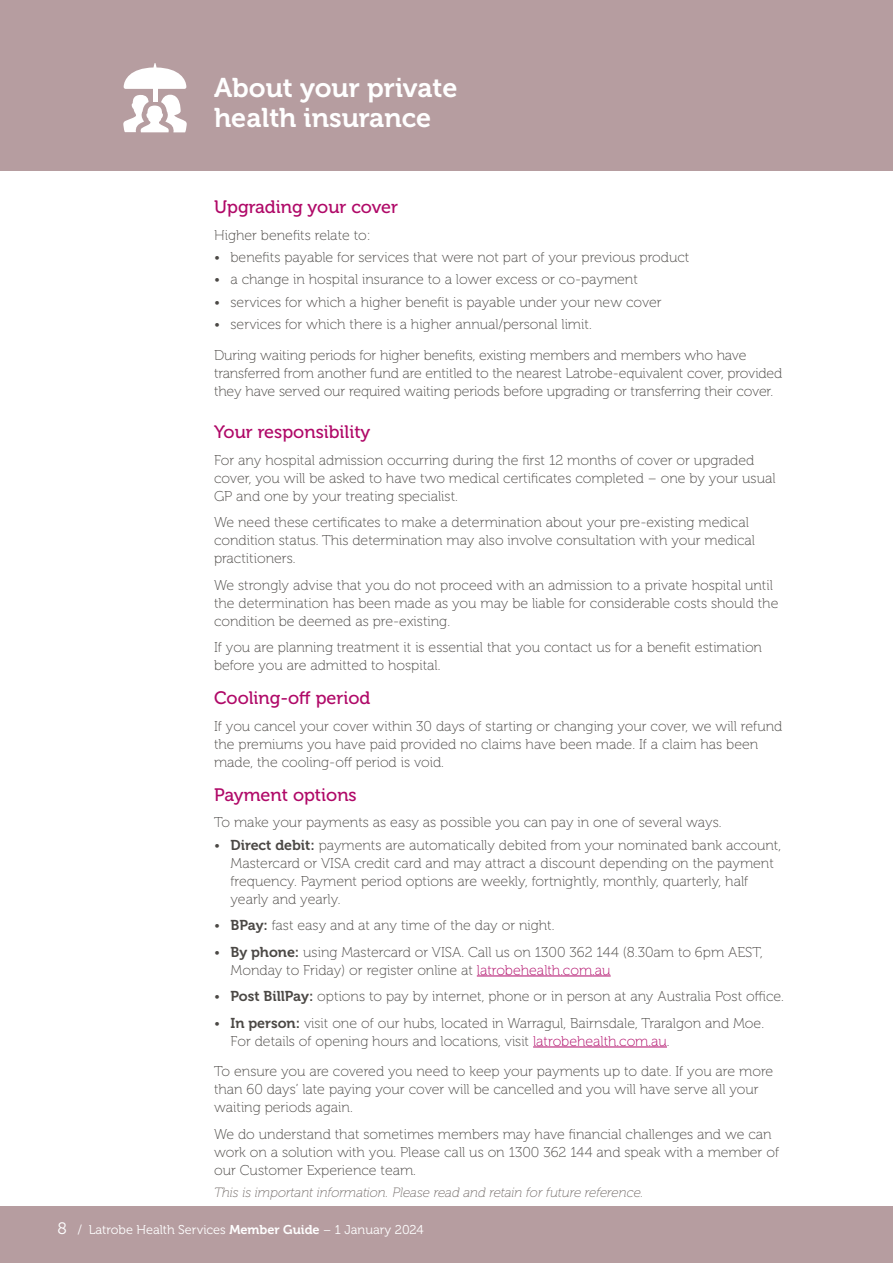
<style>
.page{position:relative;width:893px;height:1263px;background:#fff}
.page>*{position:absolute;margin:0;border:0;box-sizing:border-box;transform-origin:0 0}
.H1-gold{font:27px/30px "Museo 700";color:#fff}
.H2_pink{font:18px "Museo 500";color:#b00968}
.Body_text2{font:14.25px/18px "Museo 100";color:#4b4845}
.Body_text_bullets_2p{font:14.25px/18px "Museo 100";color:#4b4845}
.Body_text_bullets-la{font:14.25px/18px "Museo 100";color:#4b4845}
.Body_text_bullets_1p{font:14.25px "Museo 100";color:#4b4845}
.Body_text2-2{font:italic 13.5px "Museo 100";color:#756e6b}
.t1{font:12.75px "Museo 300";color:#fff}
.s1{font-family:"Museo 700"}
.s2{color:#b00968}
.s3{font-size:16.5px}
</style>
<div class="page">
<div style="left:0;top:0;width:893px;height:170px;background:#b69da0"></div>
<div style="left:0;top:1207px;width:893px;height:56px;background:#b69da0"></div>
<hr style="left:477px;top:975px;width:134px;height:1px;background:#b00968">
<hr style="left:533px;top:1046px;width:134px;height:1px;background:#b00968">
<hr style="left:153px;top:88px;width:4px;height:14px;background:#fff">
<svg style="left:123px;top:95px;width:64px;height:37px"></svg>
<svg style="left:124px;top:63px;width:62px;height:26px"></svg>
<p class="H1-gold" style="left:214px;top:73px;width:245px">About your private health insurance</p>
<p class="H2_pink" style="left:214px;top:197px;width:186px">Upgrading your cover</p>
<p class="Body_text2" style="left:214px;top:226px;width:158px">Higher benefits relate to:</p>
<p class="Body_text_bullets_1p" style="left:214px;top:250px;width:477px">• benefits payable for services that were not part of your previous product</p>
<p class="Body_text_bullets_1p" style="left:214px;top:272px;width:425px">• a change in hospital insurance to a lower excess or co-payment</p>
<p class="Body_text_bullets_1p" style="left:214px;top:294px;width:449px">• services for which a higher benefit is payable under your new cover</p>
<p class="Body_text_bullets-la" style="left:214px;top:315px;width:379px">• services for which there is a higher annual/personal limit.</p>
<p class="Body_text2" style="left:214px;top:346px;width:570px">During waiting periods for higher benefits, existing members and members who have transferred from another fund are entitled to the nearest Latrobe-equivalent cover, provided they have served our required waiting periods before upgrading or transferring their cover.</p>
<p class="H2_pink" style="left:214px;top:422px;width:158px">Your responsibility</p>
<p class="Body_text2" style="left:214px;top:451px;width:563px">For any hospital admission occurring during the first 12 months of cover or upgraded cover, you will be asked to have two medical certificates completed – one by your usual<br>GP and one by your treating specialist.</p>
<p class="Body_text2" style="left:214px;top:514px;width:542px">We need these certificates to make a determination about your pre-existing medical condition status. This determination may also involve consultation with your medical practitioners.</p>
<p class="Body_text2" style="left:214px;top:576px;width:566px">We strongly advise that you do not proceed with an admission to a private hospital until the determination has been made as you may be liable for considerable costs should the condition be deemed as pre-existing.</p>
<p class="Body_text2" style="left:214px;top:639px;width:550px">If you are planning treatment it is essential that you contact us for a benefit estimation before you are admitted to hospital.</p>
<p class="H2_pink" style="left:214px;top:688px;width:158px">Cooling-off period</p>
<p class="Body_text2" style="left:214px;top:717px;width:570px">If you cancel your cover within 30 days of starting or changing your cover, we will refund the premiums you have paid provided no claims have been made. If a claim has been made, the cooling-off period is void.</p>
<p class="H2_pink" style="left:214px;top:785px;width:144px">Payment options</p>
<p class="Body_text2" style="left:214px;top:814px;width:509px">To make your payments as easy as possible you can pay in one of several ways.</p>
<p class="Body_text_bullets_2p" style="left:231px;top:836px;width:552px;text-indent:-16px">• <span class="s1">Direct debit:</span> payments are automatically debited from your nominated bank account, Mastercard or VISA credit card and may attract a discount depending on the payment frequency. Payment period options are weekly, fortnightly, monthly, quarterly, half yearly and yearly.</p>
<p class="Body_text_bullets_2p" style="left:214px;top:916px;width:342px">• <span class="s1">BPay:</span> fast easy and at any time of the day or night.</p>
<p class="Body_text_bullets_2p" style="left:231px;top:943px;width:534px;text-indent:-16px">• <span class="s1">By phone:</span> using Mastercard or VISA. Call us on 1300 362 144 (8.30am to 6pm AEST,<br>Monday to Friday) or register online at <span class="s2">latrobehealth.com.au</span></p>
<p class="Body_text_bullets_2p" style="left:214px;top:987px;width:571px">• <span class="s1">Post BillPay:</span> options to pay by internet, phone or in person at any Australia Post office.</p>
<p class="Body_text_bullets-la" style="left:231px;top:1014px;width:535px;text-indent:-16px">• <span class="s1">In person:</span> visit one of our hubs, located in Warragul, Bairnsdale, Traralgon and Moe.<br>For details of opening hours and locations, visit <span class="s2">latrobehealth.com.au</span>.</p>
<p class="Body_text2" style="left:214px;top:1063px;width:561px">To ensure you are covered you need to keep your payments up to date. If you are more than 60 days’ late paying your cover will be cancelled and you will have serve all your waiting periods again.</p>
<p class="Body_text2" style="left:214px;top:1125px;width:567px">We do understand that sometimes members may have financial challenges and we can work on a solution with you. Please call us on 1300 362 144 and speak with a member of our Customer Experience team.</p>
<p class="Body_text2-2" style="left:214px;top:1185px;width:431px">This is important information. Please read and retain for future reference.</p>
<p class="t1" style="left:57px;top:1223px;width:368px"><span class="s3">8</span> / Latrobe Health Services <span class="s1">Member Guide</span> – 1 January 2024</p>
</div>
